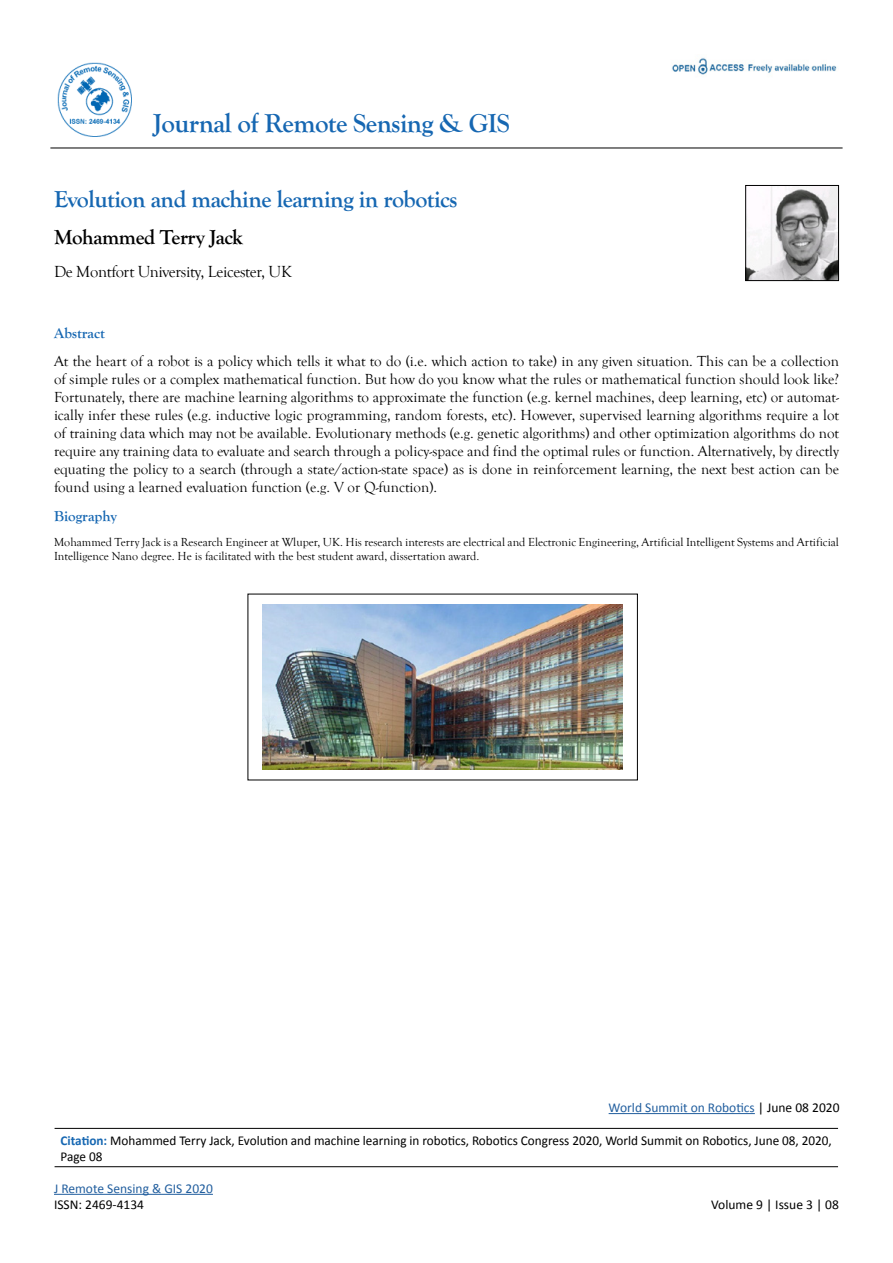
<style>
.page{position:relative;width:893px;height:1263px;background:#fff}
.page>*{position:absolute;margin:0;border:0;box-sizing:border-box;transform-origin:0 0}
.t1{font:700 27px "Goudy Old Style T";letter-spacing:-.02em;color:#1667b2}
.t2{font:700 24px "Goudy Old Style T";letter-spacing:-.02em;color:#1667b2}
.t3{font:700 21px "Goudy Old Style T";letter-spacing:-.02em;color:#000}
.t4{font:16.5px "Goudy Old Style T";letter-spacing:-.02em;color:#000}
.t5{font:15px/18px "Goudy Old Style T";color:#000;text-align:justify}
.t6{font:700 15px "Goudy Old Style T";color:#1667b2}
.t7{font:13.5px/16.2px "Calibri";color:#000}
.t8{font:13.5px "Calibri";color:#215e9e}
.t9{font:12px/14.4px "Goudy Old Style T";color:#000}
.s1{color:#000}
.s2{font-weight:700;color:#1667b2}
</style>
<div class="page">
<hr style="left:50px;top:148px;width:793px;height:1px;background:#000">
<img style="left:54px;top:60px;width:80px;height:80px;border-radius:40px">
<img style="left:672px;top:57px;width:165px;height:18px">
<img style="left:747px;top:187px;width:90px;height:92px">
<div style="left:745px;top:185px;width:94px;height:96px;border:1px solid #000"></div>
<img style="left:263px;top:604px;width:360px;height:165px">
<hr style="left:54px;top:1194px;width:159px;height:1px;background:#215e9e">
<hr style="left:55px;top:1128px;width:783px;height:1px;background:#000">
<hr style="left:55px;top:1166px;width:783px;height:1px;background:#000">
<hr style="left:609px;top:1113px;width:146px;height:1px;background:#215e9e">
<h1 class="t1" style="left:153px;top:108px;width:359px">Journal of Remote Sensing &amp; GIS</h1>
<h2 class="t2" style="left:54px;top:185px;width:405px">Evolution and machine learning in robotics</h2>
<h3 class="t3" style="left:54px;top:226px;width:191px">Mohammed Terry Jack</h3>
<p class="t4" style="left:54px;top:263px;width:239px">De Montfort University, Leicester, UK</p>
<p class="t6" style="left:54px;top:324px;width:52px">Abstract</p>
<p class="t5" style="left:54px;top:353px;width:786px">At the heart of a robot is a policy which tells it what to do (i.e. which action to take) in any given situation. This can be a collection of simple rules or a complex mathematical function. But how do you know what the rules or mathematical function should look like?<br>Fortunately, there are machine learning algorithms to approximate the function (e.g. kernel machines, deep learning, etc) or automat&shy;ically infer these rules (e.g. inductive logic programming, random forests, etc). However, supervised learning algorithms require a lot of training data which may not be available. Evolutionary methods (e.g. genetic algorithms) and other optimization algorithms do not require any training data to evaluate and search through a policy-space and find the optimal rules or function. Alternatively, by directly equating the policy to a search (through a state/action-state space) as is done in reinforcement learning, the next best action can be found using a learned evaluation function (e.g. V or Q-function).</p>
<p class="t6" style="left:54px;top:507px;width:64px">Biography</p>
<p class="t9" style="left:54px;top:535px;width:786px">Mohammed Terry Jack is a Research Engineer at Wluper, UK. His research interests are electrical and Electronic Engineering, Artificial Intelligent Systems and Artificial<br>Intelligence Nano degree. He is facilitated with the best student award, dissertation award.</p>
<p class="t8" style="left:609px;top:1099px;width:232px">World Summit on Robotics <span class="s1">| June 08 2020</span></p>
<p class="t7" style="left:61px;top:1132px;width:773px"><span class="s2">Citation:</span> Mohammed Terry Jack, Evolution and machine learning in robotics, Robotics Congress 2020, World Summit on Robotics, June 08, 2020,<br>Page 08</p>
<p class="t8" style="left:54px;top:1180px;width:160px">J Remote Sensing &amp; GIS 2020</p>
<p class="t7" style="left:54px;top:1196px;width:92px">ISSN: 2469-4134</p>
<p class="t7" style="left:711px;top:1196px;width:129px">Volume 9 | Issue 3 | 08</p>
</div>
